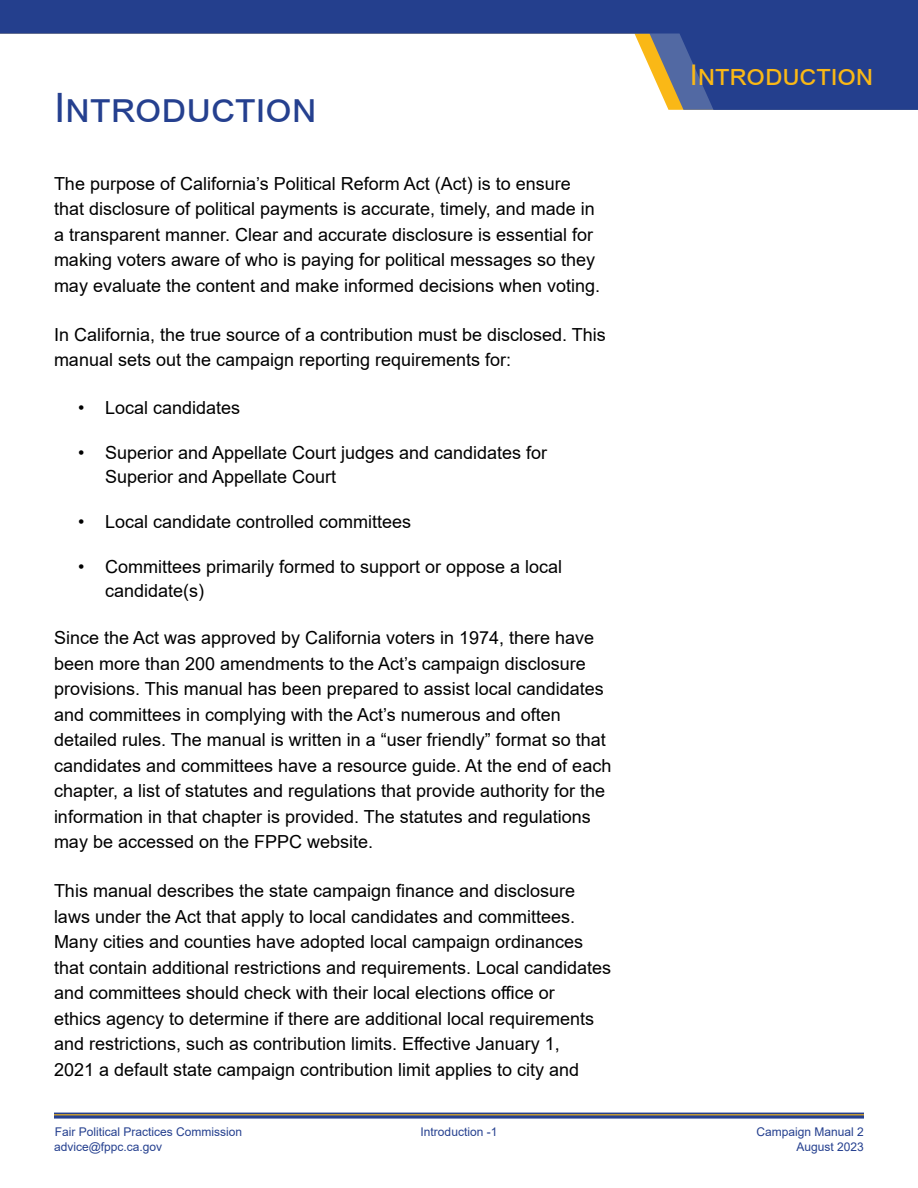
<style>
.page{position:relative;width:918px;height:1188px;background:#fff}
.page>*{position:absolute;margin:0;border:0;box-sizing:border-box;transform-origin:0 0}
.t1{font:40.5px "Arial";color:#25408f}
.t2{font:28.5px "Arial";color:#fab816}
.t3{font:18px/25.5px "Arial";color:#000}
.t4{font:12px/15px "Arial";color:#25408f}
</style>
<div class="page">
<svg style="left:54px;top:1113px;width:810px;height:6px;background:#47598f"></svg>
<hr style="left:54px;top:1114px;width:810px;height:1px;background:#fab816">
<svg style="left:0;top:0;width:918px;height:110px"></svg>
<h1 class="t1" style="left:54px;top:80px;width:264px">Introduction</h1>
<p class="t3" style="left:54px;top:171px;width:548px">The purpose of California’s Political Reform Act (Act) is to ensure that disclosure of political payments is accurate, timely, and made in a transparent manner. Clear and accurate disclosure is essential for making voters aware of who is paying for political messages so they may evaluate the content and make informed decisions when voting.</p>
<p class="t3" style="left:54px;top:321px;width:553px">In California, the true source of a contribution must be disclosed. This manual sets out the campaign reporting requirements for:</p>
<p class="t3" style="left:78px;top:394px;width:164px">• Local candidates</p>
<p class="t3" style="left:105px;top:440px;width:444px;line-height:24px;text-indent:-27px">• Superior and Appellate Court judges and candidates for<br>Superior and Appellate Court</p>
<p class="t3" style="left:78px;top:509px;width:335px">• Local candidate controlled committees</p>
<p class="t3" style="left:105px;top:555px;width:459px;line-height:24px;text-indent:-27px">• Committees primarily formed to support or oppose a local candidate(s)</p>
<p class="t3" style="left:54px;top:625px;width:559px">Since the Act was approved by California voters in 1974, there have been more than 200 amendments to the Act’s campaign disclosure provisions. This manual has been prepared to assist local candidates and committees in complying with the Act’s numerous and often detailed rules. The manual is written in a “user friendly” format so that candidates and committees have a resource guide. At the end of each chapter, a list of statutes and regulations that provide authority for the information in that chapter is provided. The statutes and regulations may be accessed on the FPPC website.</p>
<p class="t3" style="left:54px;top:878px;width:559px">This manual describes the state campaign finance and disclosure laws under the Act that apply to local candidates and committees.<br>Many cities and counties have adopted local campaign ordinances that contain additional restrictions and requirements. Local candidates and committees should check with their local elections office or<br>ethics agency to determine if there are additional local requirements and restrictions, such as contribution limits. Effective January 1,<br>2021 a default state campaign contribution limit applies to city and</p>
<h1 class="t2" style="left:690px;top:55px;width:185px">Introduction</h1>
<p class="t4" style="left:54px;top:1124px;width:190px">Fair Political Practices Commission advice@fppc.ca.gov</p>
<p class="t4" style="left:421px;top:1124px;width:78px">Introduction -1</p>
<p class="t4" style="left:757px;top:1124px;width:109px;text-align:right">Campaign Manual 2<br>August 2023</p>
</div>
